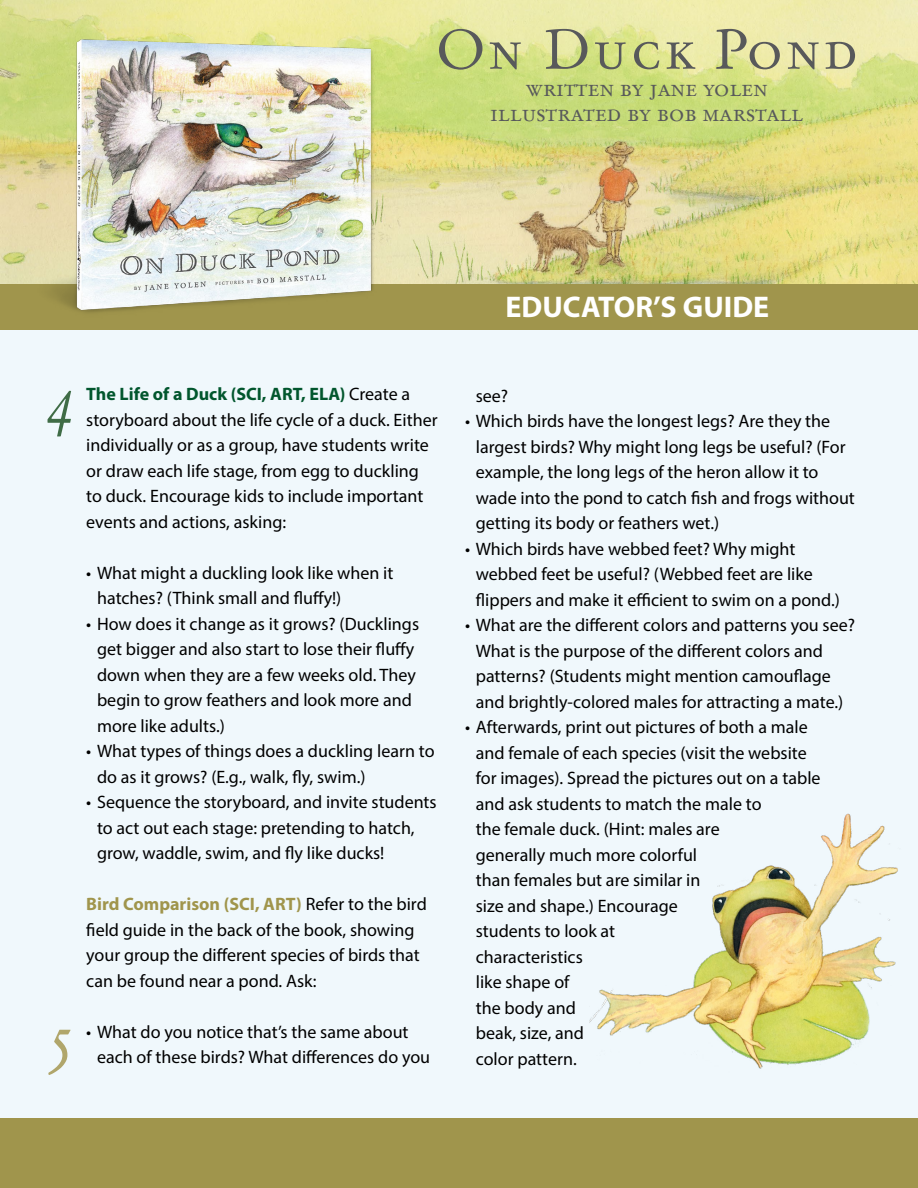
<style>
.page{position:relative;width:918px;height:1188px;background:#fff}
.page>*{position:absolute;margin:0;border:0;box-sizing:border-box;transform-origin:0 0}
.t1{font:italic 67.5px "Stempel Garamond";color:#3f6c46;scale:.8 1}
.t2{font:italic 67.5px "Stempel Garamond";color:#b0a66b;scale:.8 1}
.t3{font:55.5px "Stempel Garamond Roman SC";letter-spacing:.06em;color:#58595b}
.t4{font:700 30px "Myriad Pro";color:#fff}
.t5{font:23.7px/25.3px "Stempel Garamond Roman SC";color:#58595b;text-align:center}
.t6{font:18px/25.5px "Myriad Pro";color:#000}
.s1{font-weight:700;color:#01562d}
.s2{font-weight:700;color:#a0954c}
</style>
<div class="page">
<div style="left:0;top:321px;width:918px;height:801px;background:#f0f8fc"></div>
<div style="left:0;top:1119px;width:918px;height:69px;background:#a0954c"></div>
<img style="left:0;top:0;width:918px;height:284px">
<div style="left:0;top:284px;width:918px;height:46px;background:#a0954c"></div>
<img style="left:33px;top:25px;width:359px;height:288px">
<img style="left:590px;top:813px;width:308px;height:256px">
<h2 class="t3" style="left:436px;top:25px;width:423px">On Duck Pond</h2>
<h3 class="t5" style="left:490px;top:77px;width:315px">written by jane yolen illustrated by bob marstall</h3>
<h1 class="t1" style="left:46px;top:371px;width:35px">4</h1>
<h1 class="t2" style="left:46px;top:1009px;width:35px">5</h1>
<p class="t6" style="left:86px;top:381px;width:353px"><span class="s1">The Life of a Duck (SCI, ART, ELA)</span> Create a storyboard about the life cycle of a duck. Either individually or as a group, have students write or draw each life stage, from egg to duckling to duck. Encourage kids to include important events and actions, asking:</p>
<p class="t6" style="left:97px;top:560px;width:298px;text-indent:-11px">• What might a duckling look like when it hatches? (Think small and fluffy!)</p>
<p class="t6" style="left:97px;top:611px;width:324px;text-indent:-11px">• How does it change as it grows? (Ducklings get bigger and also start to lose their fluffy down when they are a few weeks old. They begin to grow feathers and look more and more like adults.)</p>
<p class="t6" style="left:97px;top:738px;width:339px;text-indent:-11px">• What types of things does a duckling learn to do as it grows? (E.g., walk, fly, swim.)</p>
<p class="t6" style="left:97px;top:789px;width:341px;text-indent:-11px">• Sequence the storyboard, and invite students to act out each stage: pretending to hatch, grow, waddle, swim, and fly like ducks!</p>
<p class="t6" style="left:86px;top:891px;width:342px"><span class="s2">Bird Comparison (SCI, ART)</span> Refer to the bird field guide in the back of the book, showing your group the different species of birds that can be found near a pond. Ask:</p>
<p class="t6" style="left:97px;top:1019px;width:335px;text-indent:-11px">• What do you notice that’s the same about each of these birds? What differences do you</p>
<h3 class="t4" style="left:506px;top:287px;width:265px">EDUCATOR’S GUIDE</h3>
<p class="t6" style="left:476px;top:383px;width:34px">see?</p>
<p class="t6" style="left:476px;top:408px;width:381px;text-indent:-11px">• Which birds have the longest legs? Are they the largest birds? Why might long legs be useful? (For example, the long legs of the heron allow it to wade into the pond to catch fish and frogs without getting its body or feathers wet.)</p>
<p class="t6" style="left:476px;top:536px;width:366px;text-indent:-11px">• Which birds have webbed feet? Why might webbed feet be useful? (Webbed feet are like flippers and make it efficient to swim on a pond.)</p>
<p class="t6" style="left:476px;top:612px;width:381px;text-indent:-11px">• What are the different colors and patterns you see?<br>What is the purpose of the different colors and patterns? (Students might mention camouflage and brightly-colored males for attracting a mate.)</p>
<p class="t6" style="left:476px;top:714px;width:346px;text-indent:-11px">• Afterwards, print out pictures of both a male and female of each species (visit the website for images). Spread the pictures out on a table and ask students to match the male to<br>the female duck. (Hint: males are<br>generally much more colorful<br>than females but are similar in<br>size and shape.) Encourage<br>students to look at<br>characteristics<br>like shape of<br>the body and<br>beak, size, and<br>color pattern.</p>
</div>
